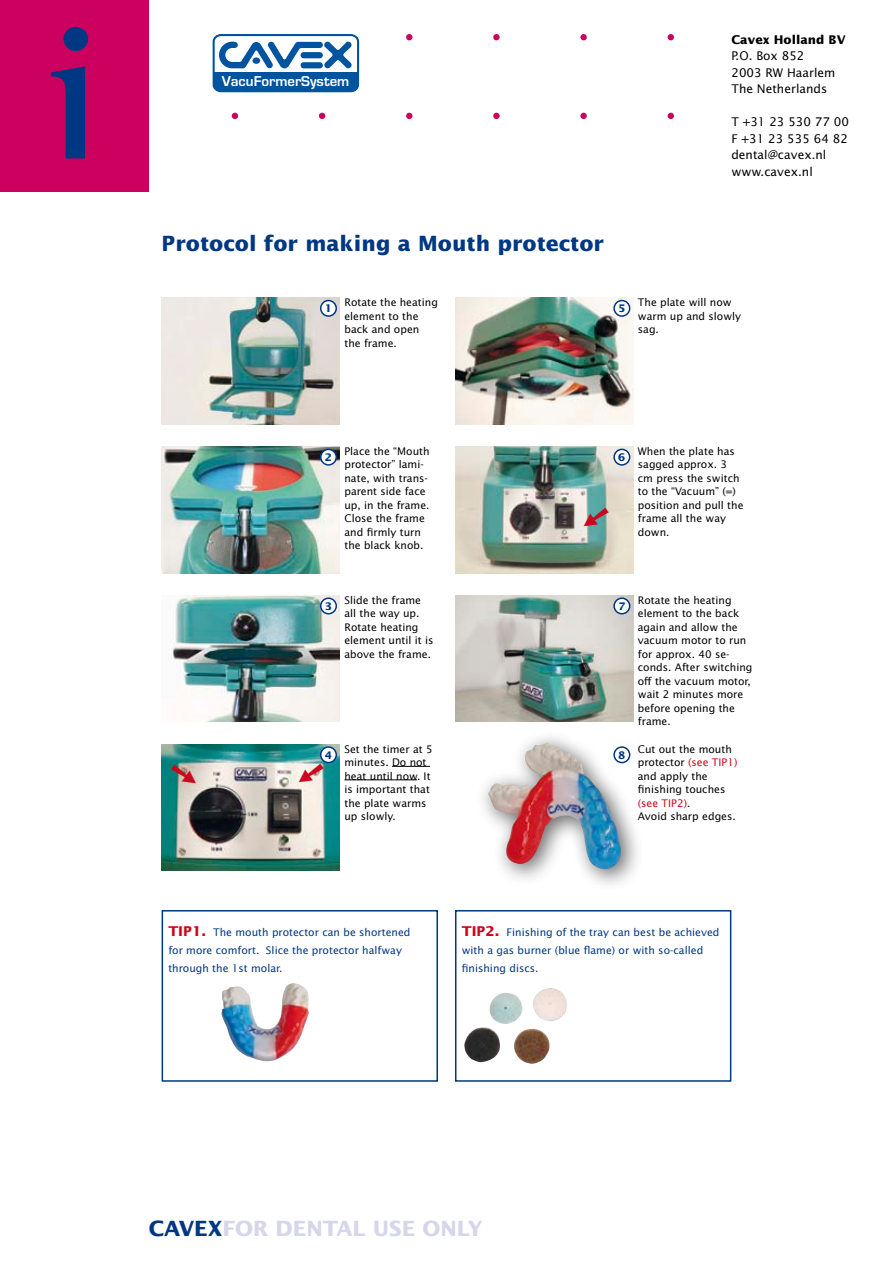
<style>
.page{position:relative;width:893px;height:1263px;background:#fff}
.page>*{position:absolute;margin:0;border:0;box-sizing:border-box;transform-origin:0 0}
.t1{font:700 193.5px "Rotis Semi Serif";color:#003782}
.t2{font:700 21px "Lucida Sans";color:#003782}
.t3{font:700 21px "Lucida Sans";color:#d5d6ea}
.t4{font:700 14.85px "Eurostile";color:#fff}
.t5{font:12px/16.5px "Lucida Sans";color:#000}
.t6{font:700 12px "Lucida Sans";color:#000}
.t7{font:10.5px/13.5px "Lucida Sans";color:#000}
.t8{font:10.5px/18px "Lucida Sans";color:#003782}
.t9{font:700 10.5px "Lucida Sans";color:#003782}
.s1{color:#cc061d}
.s2{font-weight:700;font-size:13.5px;color:#cc061d}
.s3{color:#003782}
</style>
<div class="page">
<div style="left:213px;top:34px;width:146px;height:58px;border:2px solid #00549f;border-radius:7px"></div>
<svg style="left:213px;top:42px;width:145px;height:50px"></svg>
<div style="left:0;top:0;width:149px;height:191px;background:#cc005e"></div>
<svg style="left:406px;top:34px;width:6px;height:6px"></svg>
<div style="left:493px;top:34px;width:7px;height:6px;background:#cc005e;border-radius:50%"></div>
<div style="left:580px;top:34px;width:7px;height:6px;background:#cc005e;border-radius:50%"></div>
<svg style="left:668px;top:34px;width:6px;height:6px"></svg>
<svg style="left:319px;top:113px;width:6px;height:6px"></svg>
<svg style="left:406px;top:113px;width:6px;height:6px"></svg>
<div style="left:493px;top:113px;width:7px;height:6px;background:#cc005e;border-radius:50%"></div>
<div style="left:580px;top:113px;width:7px;height:6px;background:#cc005e;border-radius:50%"></div>
<svg style="left:668px;top:113px;width:6px;height:6px"></svg>
<svg style="left:232px;top:113px;width:6px;height:6px"></svg>
<div style="left:162px;top:910px;width:276px;height:172px;border:2px solid #003782"></div>
<img style="left:162px;top:298px;width:178px;height:126px">
<div style="left:321px;top:301px;width:15px;height:15px;background:#fff;border-radius:50%"></div>
<div style="left:320px;top:300px;width:17px;height:17px;border:2px solid #003782;border-radius:50%"></div>
<img style="left:455px;top:298px;width:178px;height:126px">
<div style="left:614px;top:301px;width:16px;height:15px;background:#fff;border-radius:50%"></div>
<div style="left:613px;top:300px;width:17px;height:17px;border:2px solid #003782;border-radius:50%"></div>
<img style="left:162px;top:446px;width:178px;height:127px">
<div style="left:321px;top:449px;width:15px;height:16px;background:#fff;border-radius:50%"></div>
<div style="left:320px;top:449px;width:17px;height:17px;border:2px solid #003782;border-radius:50%"></div>
<img style="left:455px;top:446px;width:178px;height:127px">
<div style="left:614px;top:449px;width:16px;height:16px;background:#fff;border-radius:50%"></div>
<div style="left:613px;top:449px;width:17px;height:17px;border:2px solid #003782;border-radius:50%"></div>
<img style="left:171px;top:595px;width:169px;height:127px">
<div style="left:321px;top:598px;width:15px;height:16px;background:#fff;border-radius:50%"></div>
<div style="left:320px;top:597px;width:17px;height:17px;border:2px solid #003782;border-radius:50%"></div>
<img style="left:455px;top:595px;width:178px;height:127px">
<div style="left:614px;top:598px;width:16px;height:16px;background:#fff;border-radius:50%"></div>
<div style="left:613px;top:597px;width:17px;height:17px;border:2px solid #003782;border-radius:50%"></div>
<img style="left:162px;top:744px;width:178px;height:127px">
<hr style="left:392px;top:766px;width:38px;height:1px;background:#000">
<hr style="left:344px;top:779px;width:73px;height:1px;background:#000">
<div style="left:321px;top:747px;width:15px;height:15px;background:#fff;border-radius:50%"></div>
<div style="left:320px;top:746px;width:17px;height:17px;border:2px solid #003782;border-radius:50%"></div>
<div style="left:473px;top:728px;width:168px;height:162px;background:#000;opacity:.6"></div>
<img style="left:488px;top:743px;width:135px;height:129px">
<div style="left:614px;top:747px;width:16px;height:15px;background:#fff;border-radius:50%"></div>
<div style="left:613px;top:746px;width:17px;height:17px;border:2px solid #003782;border-radius:50%"></div>
<div style="left:455px;top:910px;width:276px;height:172px;border:2px solid #003782"></div>
<img style="left:464px;top:988px;width:103px;height:76px">
<img style="left:221px;top:983px;width:88px;height:79px">
<svg style="left:584px;top:507px;width:25px;height:19px"></svg>
<svg style="left:171px;top:764px;width:25px;height:19px"></svg>
<svg style="left:299px;top:763px;width:25px;height:19px"></svg>
<h1 class="t1" style="left:48px;top:-22px;width:55px">i</h1>
<h3 class="t4" style="left:222px;top:73px;width:129px">VacuFormerSystem</h3>
<p class="t6" style="left:731px;top:32px;width:116px">Cavex Holland BV</p>
<p class="t5" style="left:731px;top:47px;width:105px">P.O. Box 852<br>2003 RW Haarlem<br>The Netherlands</p>
<p class="t5" style="left:731px;top:113px;width:119px">T +31 23 530 77 00<br>F +31 23 535 64 82 dental@cavex.nl www.cavex.nl</p>
<h2 class="t2" style="left:162px;top:230px;width:444px">Protocol for making a Mouth protector</h2>
<p class="t9" style="left:325px;top:302px;width:9px">1</p>
<p class="t7" style="left:344px;top:295px;width:95px">Rotate the heating element to the back and open the frame.</p>
<p class="t9" style="left:618px;top:302px;width:9px">5</p>
<p class="t7" style="left:638px;top:295px;width:105px">The plate will now warm up and slowly sag.</p>
<p class="t9" style="left:325px;top:451px;width:9px">2</p>
<p class="t7" style="left:638px;top:444px;width:107px">When the plate has sagged approx. 3 cm press the switch to the “Vacuum” (=) position and pull the frame all the way down.</p>
<p class="t7" style="left:344px;top:444px;width:87px">Place the “Mouth protector” lami&shy;nate, with trans&shy;parent side face up, in the frame.<br>Close the frame and firmly turn the black knob.</p>
<p class="t9" style="left:618px;top:451px;width:9px">6</p>
<p class="t7" style="left:344px;top:593px;width:91px">Slide the frame all the way up.<br>Rotate heating element until it is above the frame.</p>
<p class="t9" style="left:325px;top:600px;width:9px">3</p>
<p class="t7" style="left:638px;top:593px;width:116px">Rotate the heating element to the back again and allow the vacuum motor to run for approx. 40 se&shy;conds. After switching off the vacuum motor, wait 2 minutes more before opening the frame.</p>
<p class="t9" style="left:618px;top:600px;width:9px">7</p>
<p class="t9" style="left:325px;top:749px;width:9px">4</p>
<p class="t7" style="left:638px;top:742px;width:101px">Cut out the mouth protector <span class="s1">(see TIP1) </span>and apply the finishing touches <span class="s1">(see TIP2)</span>.<br>Avoid sharp edges.</p>
<p class="t7" style="left:344px;top:742px;width:90px">Set the timer at 5 minutes. Do not heat until now. It is important that the plate warms up slowly.</p>
<p class="t9" style="left:618px;top:749px;width:9px">8</p>
<p class="t8" style="left:168px;top:923px;width:244px"><span class="s2">TIP1.</span> The mouth protector can be shortened for more comfort. Slice the protector halfway through the 1st molar.</p>
<p class="t8" style="left:462px;top:923px;width:259px"><span class="s2">TIP2.</span> Finishing of the tray can best be achieved with a gas burner (blue flame) or with so-called finishing discs.</p>
<h2 class="t3" style="left:149px;top:1216px;width:336px"><span class="s3">CAVEX</span>FOR DENTAL USE ONLY</h2>
</div>
